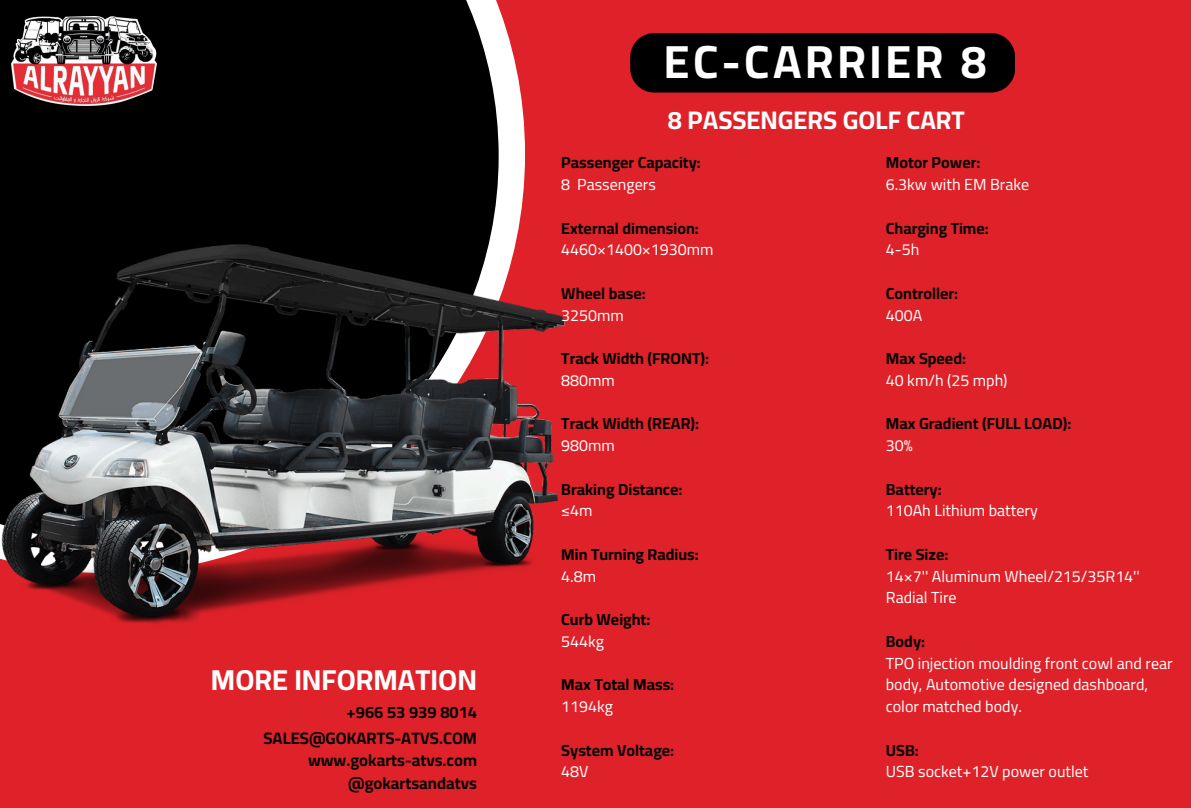
<style>
.page{position:relative;width:1191px;height:808px;background:#df2229}
.page>*{position:absolute;margin:0;border:0;box-sizing:border-box;transform-origin:0 0}
.t1{font:700 46.5px "Cairo";letter-spacing:.08em;color:#fff}
.t2{font:700 28.8px "Cairo";color:#fff}
.t3{font:700 25.4px "Cairo";color:#fff}
.t4{font:700 16.6px "Cairo";color:#060606}
.t5{font:16px/21.8px "Cairo";color:#fff}
.t6{font:700 16px "Cairo";color:#060606}
.t7{font:700 16px "Cairo";color:#000}
</style>
<div class="page">
<div style="left:0;top:0;width:499px;height:542px;background:#000"></div>
<img style="left:11px;top:16px;width:145px;height:90px">
<div style="left:630px;top:33px;width:385px;height:59px;background:#000"></div>
<img style="left:0;top:201px;width:565px;height:423px">
<p class="t2" style="left:211px;top:663px;width:268px">MORE INFORMATION</p>
<p class="t4" style="left:347px;top:702px;width:132px">+966 53 939 8014</p>
<h1 class="t4" style="left:263px;top:728px;width:215px">SALES@GOKARTS-ATVS.COM</h1>
<h3 class="t4" style="left:308px;top:750px;width:170px">www.gokarts-atvs.com</h3>
<p class="t4" style="left:348px;top:773px;width:130px">@gokartsandatvs</p>
<p class="t1" style="left:664px;top:35px;width:324px">EC-CARRIER 8</p>
<p class="t3" style="left:668px;top:106px;width:298px">8 PASSENGERS GOLF CART</p>
<p class="t6" style="left:561px;top:153px;width:141px">Passenger Capacity:</p>
<p class="t5" style="left:561px;top:174px;width:96px">8 Passengers</p>
<p class="t6" style="left:561px;top:219px;width:139px">External dimension:</p>
<p class="t5" style="left:561px;top:239px;width:154px">4460×1400×1930mm</p>
<p class="t6" style="left:561px;top:284px;width:86px">Wheel base:</p>
<p class="t5" style="left:561px;top:304px;width:64px">3250mm</p>
<p class="t7" style="left:561px;top:349px;width:149px">Track Width (FRONT):</p>
<p class="t5" style="left:561px;top:369px;width:55px">880mm</p>
<p class="t6" style="left:561px;top:414px;width:139px">Track Width (REAR):</p>
<p class="t5" style="left:561px;top:435px;width:55px">980mm</p>
<p class="t7" style="left:561px;top:480px;width:123px">Braking Distance:</p>
<p class="t5" style="left:561px;top:500px;width:33px">≤4m</p>
<p class="t7" style="left:561px;top:545px;width:139px">Min Turning Radius:</p>
<p class="t5" style="left:561px;top:565px;width:36px">4.8m</p>
<p class="t7" style="left:561px;top:610px;width:91px">Curb Weight:</p>
<p class="t5" style="left:561px;top:630px;width:44px">544kg</p>
<p class="t7" style="left:561px;top:675px;width:114px">Max Total Mass:</p>
<p class="t5" style="left:561px;top:696px;width:53px">1194kg</p>
<p class="t6" style="left:561px;top:741px;width:114px">System Voltage:</p>
<p class="t5" style="left:561px;top:761px;width:29px">48V</p>
<p class="t6" style="left:886px;top:153px;width:96px">Motor Power:</p>
<p class="t5" style="left:886px;top:174px;width:145px">6.3kw with EM Brake</p>
<p class="t6" style="left:886px;top:219px;width:104px">Charging Time:</p>
<p class="t5" style="left:886px;top:239px;width:35px">4-5h</p>
<p class="t6" style="left:886px;top:284px;width:74px">Controller:</p>
<p class="t5" style="left:886px;top:304px;width:38px">400A</p>
<p class="t6" style="left:886px;top:349px;width:82px">Max Speed:</p>
<p class="t5" style="left:886px;top:369px;width:123px">40 km/h (25 mph)</p>
<p class="t6" style="left:886px;top:414px;width:187px">Max Gradient (FULL LOAD):</p>
<p class="t5" style="left:886px;top:435px;width:28px">30%</p>
<p class="t6" style="left:886px;top:480px;width:57px">Battery:</p>
<p class="t5" style="left:886px;top:500px;width:154px">110Ah Lithium battery</p>
<p class="t6" style="left:886px;top:545px;width:64px">Tire Size:</p>
<p class="t5" style="left:886px;top:565px;width:256px">14×7'' Aluminum Wheel/215/35R14''<br>Radial Tire</p>
<p class="t6" style="left:886px;top:632px;width:41px">Body:</p>
<p class="t5" style="left:886px;top:652px;width:288px">TPO injection moulding front cowl and rear body, Automotive designed dashboard, color matched body.</p>
<h2 class="t6" style="left:886px;top:741px;width:34px">USB:</h2>
<h5 class="t5" style="left:886px;top:761px;width:204px">USB socket+12V power outlet</h5>
</div>
